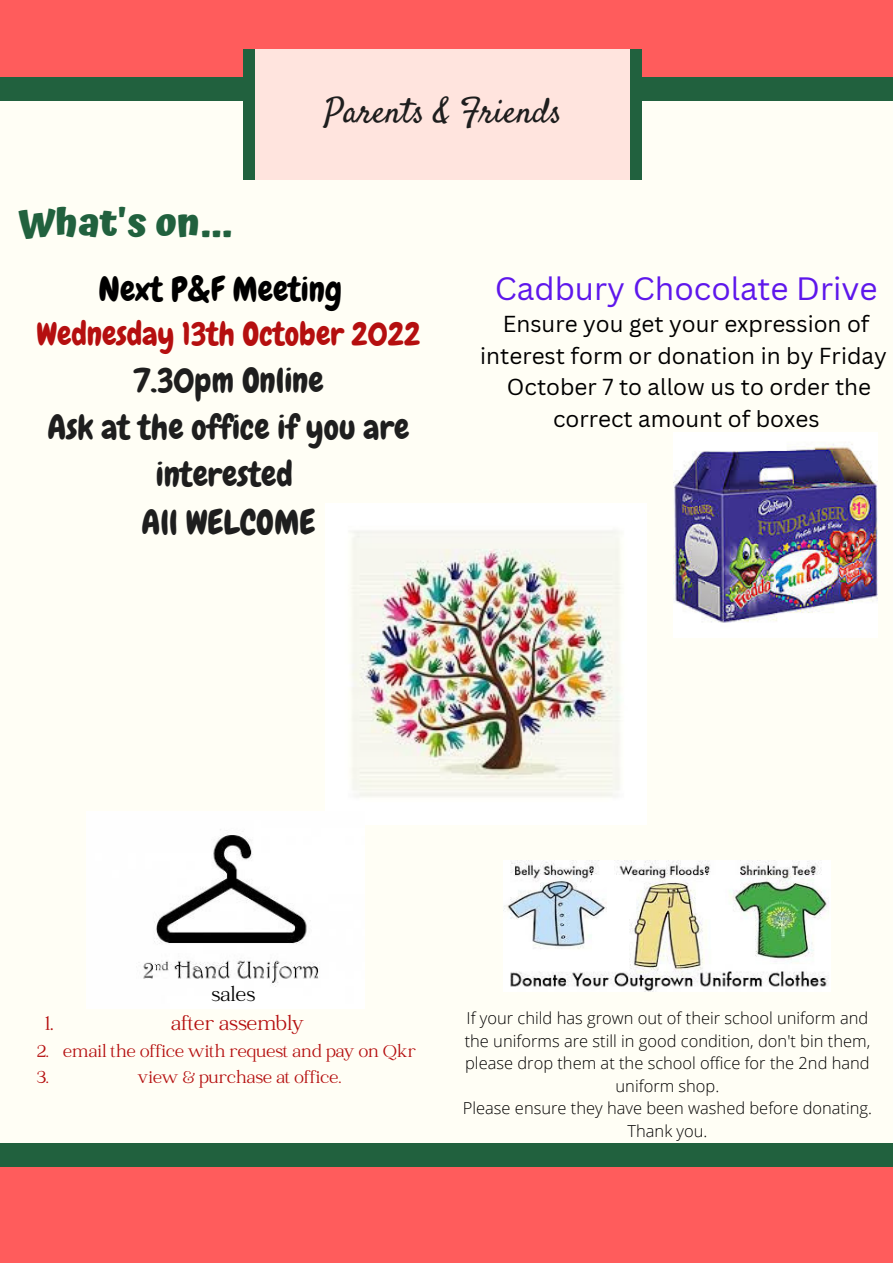
<style>
.page{position:relative;width:893px;height:1264px;background:#fff}
.page>*{position:absolute;margin:0;border:0;box-sizing:border-box;transform-origin:0 0}
.t1{font:700 39px "Atma";color:#21613e}
.t2{font:34.65px "Satisfy";color:#1e1e1e}
.t3{font:33.9px/47.1px "Chewy";color:#1e1e1e;text-align:center}
.t4{font:33.9px "Chewy";color:#000}
.t5{font:32.1px "Chewy";color:#b50f0f}
.t6{font:31.5px "Canva Sans";color:#5e17eb}
.t7{font:22.5px/31.5px "Canva Sans";color:#000;text-align:center}
.t8{font:21.6px "Catchy Mager";color:#b50f0f}
.t9{font:21.6px "Catchy Mager";color:#000}
.t10{font:18.6px/25.8px "Catchy Mager";color:#b50f0f;text-align:center}
.t11{font:300 16.5px/22.5px "Open Sans";color:#000;text-align:center}
</style>
<div class="page">
<div style="left:0;top:0;width:892px;height:1262px;background:#ff5c5c"></div>
<div style="left:0;top:80px;width:892px;height:1083px;background:#fffef5"></div>
<div style="left:0;top:1143px;width:892px;height:23px;background:#21613e"></div>
<div style="left:0;top:78px;width:892px;height:22px;background:#21613e"></div>
<div style="left:247px;top:49px;width:390px;height:131px;background:#ffe4de"></div>
<div style="left:243px;top:49px;width:12px;height:131px;background:#21613e"></div>
<div style="left:630px;top:49px;width:12px;height:131px;background:#21613e"></div>
<img style="left:353px;top:531px;width:268px;height:265px">
<img style="left:143px;top:829px;width:177px;height:158px">
<img style="left:503px;top:860px;width:326px;height:131px">
<img style="left:673px;top:444px;width:204px;height:179px">
<h2 class="t2" style="left:324px;top:90px;width:239px">Parents &amp; Friends</h2>
<h1 class="t1" style="left:19px;top:199px;width:215px">What's on...</h1>
<h3 class="t4" style="left:99px;top:267px;width:245px">Next P&amp;F Meeting</h3>
<h3 class="t5" style="left:36px;top:313px;width:385px">Wednesday 13th October 2022</h3>
<h3 class="t3" style="left:48px;top:357px;width:363px">7.30pm Online<br>Ask at the office if you are interested<br>All WELCOME</h3>
<h3 class="t6" style="left:495px;top:266px;width:384px">Cadbury Chocolate Drive</h3>
<h3 class="t7" style="left:480px;top:308px;width:408px">Ensure you get your expression of interest form or donation in by Friday<br>October 7 to allow us to order the correct amount of boxes</h3>
<h3 class="t8" style="left:45px;top:1013px;width:10px">1.</h3>
<p class="t10" style="left:37px;top:1039px;width:13px;text-align:left">2.<br>3.</p>
<h3 class="t9" style="left:212px;top:983px;width:45px">sales</h3>
<h3 class="t8" style="left:171px;top:1013px;width:135px">after assembly</h3>
<p class="t10" style="left:63px;top:1039px;width:354px">email the office with request and pay on Qkr view &amp; purchase at office.</p>
<p class="t11" style="left:463px;top:1006px;width:411px">If your child has grown out of their school uniform and the uniforms are still in good condition, don't bin them, please drop them at the school office for the 2nd hand uniform shop.<br>Please ensure they have been washed before donating.<br>Thank you.</p>
</div>
